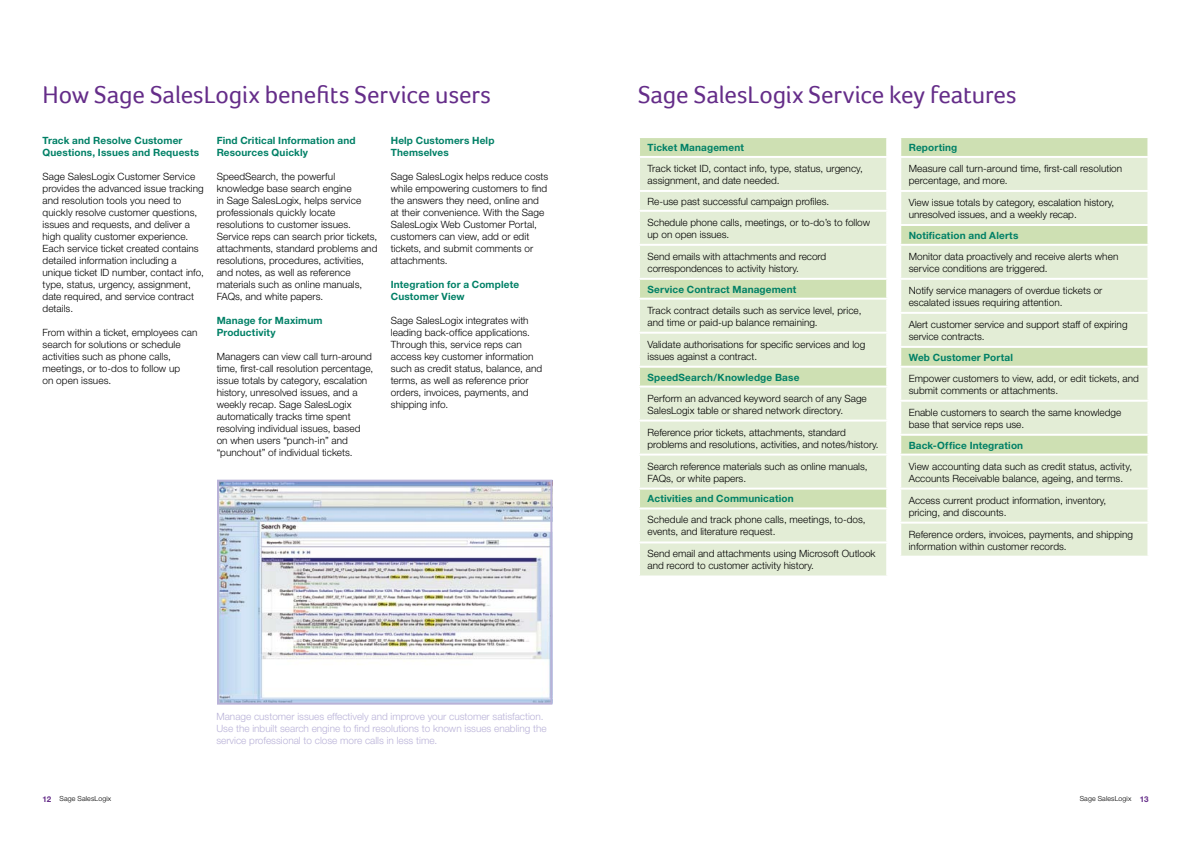
<style>
.page{position:relative;width:1191px;height:842px;background:#fff}
.page>*{position:absolute;margin:0;border:0;box-sizing:border-box;transform-origin:0 0}
.t1{font:25px "Foco";letter-spacing:-.005em;color:#652d89}
.t2{font:300 10px/12px "Helvetica Neue";letter-spacing:.005em;color:#000}
.t3{font:700 10px/12px "Helvetica Neue";letter-spacing:.015em;color:#008066}
.t4{font:300 10px/12px "Helvetica Neue";color:#b9b2d8}
.t5{font:300 7px "Helvetica Neue";letter-spacing:.02em;color:#000}
.s1{font-weight:700;font-size:8px;color:#652d89}
</style>
<div class="page">
<div style="left:640px;top:138px;width:246px;height:18px;background:#cee0b3"></div>
<div style="left:640px;top:158px;width:246px;height:32px;background:#e3edd6"></div>
<svg style="left:640px;top:192px;width:246px;height:383px;background:#e0ebd1"></svg>
<svg style="left:886px;top:138px;width:1px;height:18px"></svg>
<hr style="left:638px;top:210px;width:250px;height:2px;background:#fff">
<hr style="left:638px;top:244px;width:250px;height:2px;background:#fff">
<hr style="left:638px;top:278px;width:250px;height:2px;background:#fff">
<svg style="left:886px;top:280px;width:1px;height:18px"></svg>
<hr style="left:638px;top:298px;width:250px;height:2px;background:#fff">
<hr style="left:638px;top:332px;width:250px;height:2px;background:#fff">
<hr style="left:638px;top:366px;width:250px;height:2px;background:#fff">
<svg style="left:886px;top:368px;width:1px;height:18px"></svg>
<hr style="left:638px;top:386px;width:250px;height:2px;background:#fff">
<hr style="left:638px;top:420px;width:250px;height:2px;background:#fff">
<hr style="left:638px;top:454px;width:250px;height:2px;background:#fff">
<hr style="left:638px;top:488px;width:250px;height:2px;background:#fff">
<svg style="left:886px;top:490px;width:1px;height:17px"></svg>
<hr style="left:638px;top:507px;width:250px;height:2px;background:#fff">
<hr style="left:638px;top:541px;width:250px;height:2px;background:#fff">
<div style="left:901px;top:138px;width:246px;height:18px;background:#cee0b3"></div>
<div style="left:901px;top:158px;width:246px;height:398px;background:#e3edd6"></div>
<svg style="left:901px;top:192px;width:246px;height:330px;background:#dfead0"></svg>
<svg style="left:1147px;top:138px;width:1px;height:18px"></svg>
<hr style="left:899px;top:190px;width:250px;height:2px;background:#fff">
<hr style="left:899px;top:224px;width:250px;height:2px;background:#fff">
<svg style="left:1147px;top:226px;width:1px;height:18px"></svg>
<hr style="left:899px;top:244px;width:250px;height:2px;background:#fff">
<hr style="left:899px;top:278px;width:250px;height:2px;background:#fff">
<hr style="left:899px;top:312px;width:250px;height:2px;background:#fff">
<hr style="left:899px;top:346px;width:250px;height:2px;background:#fff">
<svg style="left:1147px;top:348px;width:1px;height:18px"></svg>
<hr style="left:899px;top:366px;width:250px;height:2px;background:#fff">
<hr style="left:899px;top:400px;width:250px;height:2px;background:#fff">
<hr style="left:899px;top:434px;width:250px;height:2px;background:#fff">
<svg style="left:1147px;top:436px;width:1px;height:18px"></svg>
<hr style="left:899px;top:454px;width:250px;height:2px;background:#fff">
<hr style="left:899px;top:488px;width:250px;height:2px;background:#fff">
<hr style="left:899px;top:522px;width:250px;height:2px;background:#fff">
<img style="left:220px;top:483px;width:329px;height:219px">
<div style="left:217px;top:480px;width:335px;height:225px;border:2px solid #b9b2d8"></div>
<h1 class="t1" style="left:43px;top:80px;width:450px">How Sage SalesLogix benefits Service users</h1>
<p class="t3" style="left:43px;top:134px;width:158px">Track and Resolve Customer<br>Questions, Issues and Requests</p>
<p class="t2" style="left:43px;top:170px;width:163px">Sage SalesLogix Customer Service provides the advanced issue tracking and resolution tools you need to quickly resolve customer questions, issues and requests, and deliver a high quality customer experience.<br>Each service ticket created contains detailed information including a unique ticket ID number, contact info, type, status, urgency, assignment, date required, and service contract details.</p>
<p class="t2" style="left:43px;top:326px;width:156px">From within a ticket, employees can search for solutions or schedule activities such as phone calls, meetings, or to-dos to follow up<br>on open issues.</p>
<p class="t3" style="left:217px;top:134px;width:141px">Find Critical Information and<br>Resources Quickly</p>
<p class="t2" style="left:217px;top:170px;width:162px">SpeedSearch, the powerful knowledge base search engine<br>in Sage SalesLogix, helps service professionals quickly locate resolutions to customer issues.<br>Service reps can search prior tickets, attachments, standard problems and resolutions, procedures, activities, and notes, as well as reference materials such as online manuals,<br>FAQs, and white papers.</p>
<p class="t3" style="left:217px;top:314px;width:107px">Manage for Maximum<br>Productivity</p>
<p class="t2" style="left:217px;top:350px;width:158px">Managers can view call turn-around time, first-call resolution percentage, issue totals by category, escalation history, unresolved issues, and a weekly recap. Sage SalesLogix automatically tracks time spent resolving individual issues, based on when users “punch-in” and “punchout” of individual tickets.</p>
<p class="t3" style="left:391px;top:134px;width:105px">Help Customers Help<br>Themselves</p>
<p class="t2" style="left:391px;top:170px;width:159px">Sage SalesLogix helps reduce costs while empowering customers to find the answers they need, online and at their convenience. With the Sage<br>SalesLogix Web Customer Portal, customers can view, add or edit tickets, and submit comments or attachments.</p>
<p class="t3" style="left:391px;top:278px;width:130px">Integration for a Complete<br>Customer View</p>
<p class="t2" style="left:391px;top:314px;width:153px">Sage SalesLogix integrates with leading back-office applications.<br>Through this, service reps can access key customer information such as credit status, balance, and terms, as well as reference prior orders, invoices, payments, and shipping info.</p>
<p class="t4" style="left:216px;top:710px;width:332px">Manage customer issues effectively and improve your customer satisfaction.<br>Use the inbuilt search engine to find resolutions to known issues enabling the service professional to close more calls in less time.</p>
<h1 class="t1" style="left:638px;top:80px;width:380px">Sage SalesLogix Service key features</h1>
<p class="t3" style="left:647px;top:141px;width:98px">Ticket Management</p>
<p class="t2" style="left:647px;top:162px;width:217px">Track ticket ID, contact info, type, status, urgency, assignment, and date needed.</p>
<p class="t2" style="left:647px;top:191px;width:224px;line-height:20.9px">Re-use past successful campaign profiles.<br>Schedule phone calls, meetings, or to-do’s to follow</p>
<p class="t2" style="left:647px;top:228px;width:83px">up on open issues.</p>
<p class="t2" style="left:647px;top:250px;width:180px">Send emails with attachments and record correspondences to activity history.</p>
<p class="t3" style="left:647px;top:283px;width:150px">Service Contract Management</p>
<p class="t2" style="left:647px;top:304px;width:215px">Track contract details such as service level, price, and time or paid-up balance remaining.</p>
<p class="t2" style="left:647px;top:338px;width:219px">Validate authorisations for specific services and log issues against a contract.</p>
<p class="t3" style="left:647px;top:371px;width:153px">SpeedSearch/Knowledge Base</p>
<p class="t2" style="left:647px;top:392px;width:221px">Perform an advanced keyword search of any Sage<br>SalesLogix table or shared network directory.</p>
<p class="t2" style="left:647px;top:426px;width:233px">Reference prior tickets, attachments, standard problems and resolutions, activities, and notes/history.</p>
<p class="t2" style="left:647px;top:460px;width:222px">Search reference materials such as online manuals,<br>FAQs, or white papers.</p>
<p class="t3" style="left:647px;top:493px;width:148px">Activities and Communication</p>
<p class="t2" style="left:647px;top:514px;width:220px">Schedule and track phone calls, meetings, to-dos, events, and literature request.</p>
<p class="t2" style="left:647px;top:548px;width:229px">Send email and attachments using Microsoft Outlook and record to customer activity history.</p>
<p class="t3" style="left:908px;top:141px;width:50px">Reporting</p>
<p class="t2" style="left:908px;top:162px;width:215px">Measure call turn-around time, first-call resolution percentage, and more.</p>
<p class="t2" style="left:908px;top:196px;width:207px">View issue totals by category, escalation history, unresolved issues, and a weekly recap.</p>
<p class="t3" style="left:908px;top:229px;width:111px">Notification and Alerts</p>
<p class="t2" style="left:908px;top:250px;width:211px">Monitor data proactively and receive alerts when service conditions are triggered.</p>
<p class="t2" style="left:908px;top:284px;width:195px">Notify service managers of overdue tickets or escalated issues requiring attention.</p>
<p class="t2" style="left:908px;top:318px;width:220px">Alert customer service and support staff of expiring service contracts.</p>
<p class="t3" style="left:908px;top:351px;width:106px">Web Customer Portal</p>
<p class="t2" style="left:908px;top:372px;width:232px">Empower customers to view, add, or edit tickets, and submit comments or attachments.</p>
<p class="t2" style="left:908px;top:406px;width:214px">Enable customers to search the same knowledge base that service reps use.</p>
<p class="t3" style="left:908px;top:439px;width:116px">Back-Office Integration</p>
<p class="t2" style="left:908px;top:460px;width:225px">View accounting data such as credit status, activity,<br>Accounts Receivable balance, ageing, and terms.</p>
<p class="t2" style="left:908px;top:494px;width:199px">Access current product information, inventory, pricing, and discounts.</p>
<p class="t2" style="left:908px;top:528px;width:226px">Reference orders, invoices, payments, and shipping information within customer records.</p>
<p class="t5" style="left:43px;top:794px;width:70px"><span class="s1">12</span> Sage SalesLogix</p>
<p class="t5" style="left:1079px;top:794px;width:70px">Sage SalesLogix <span class="s1">13</span></p>
</div>
